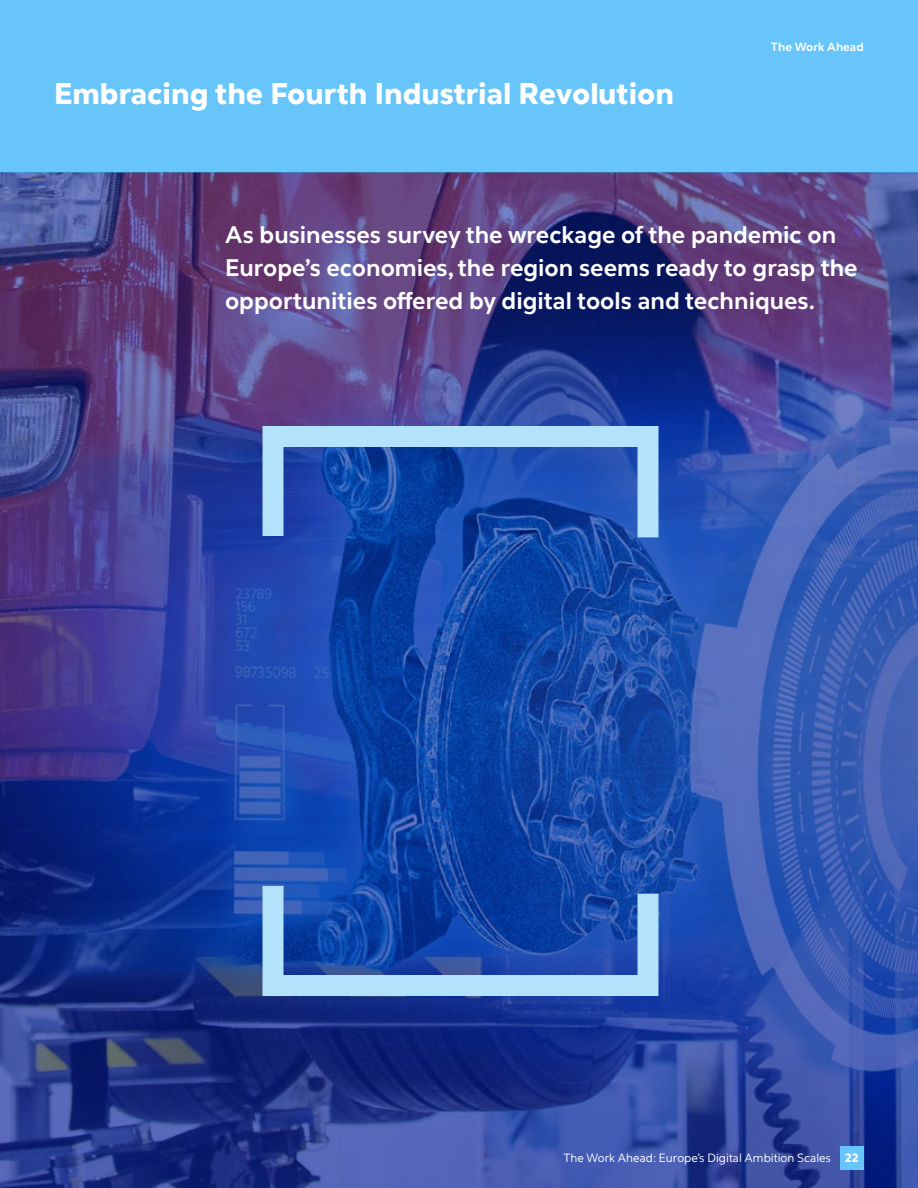
<style>
.page{position:relative;width:918px;height:1188px;background:#fff}
.page>*{position:absolute;margin:0;border:0;box-sizing:border-box;transform-origin:0 0}
.t1{font:800 30px "Cognizant Sans";color:#fff}
.t2{font:700 24px/33px "Cognizant Sans";color:#fff}
.t3{font:12px "Cognizant Sans";color:#fff}
.t4{font:700 12px "Cognizant Sans";color:#fff}
.s1{font-weight:800}
</style>
<div class="page">
<div style="left:0;top:0;width:918px;height:172px;background:#67c5f9"></div>
<img style="left:0;top:172px;width:918px;height:1016px">
<svg style="left:252px;top:865px;width:417px;height:142px;background:#3463b5"></svg>
<svg style="left:252px;top:416px;width:417px;height:142px;background:#3966b9"></svg>
<div style="left:840px;top:1146px;width:24px;height:24px;background:#67c5f9"></div>
<p class="t1" style="left:54px;top:74px;width:622px">Embracing the Fourth Industrial Revolution</p>
<p class="t4" style="left:771px;top:39px;width:94px">The Work Ahead</p>
<p class="t2" style="left:225px;top:218px;width:634px">As businesses survey the wreckage of the pandemic on<br>Europe’s economies, the region seems ready to grasp the opportunities offered by digital tools and techniques.</p>
<p class="t3" style="left:563px;top:1151px;width:297px">The Work Ahead: Europe’s Digital Ambition Scales <span class="s1">22</span></p>
</div>
